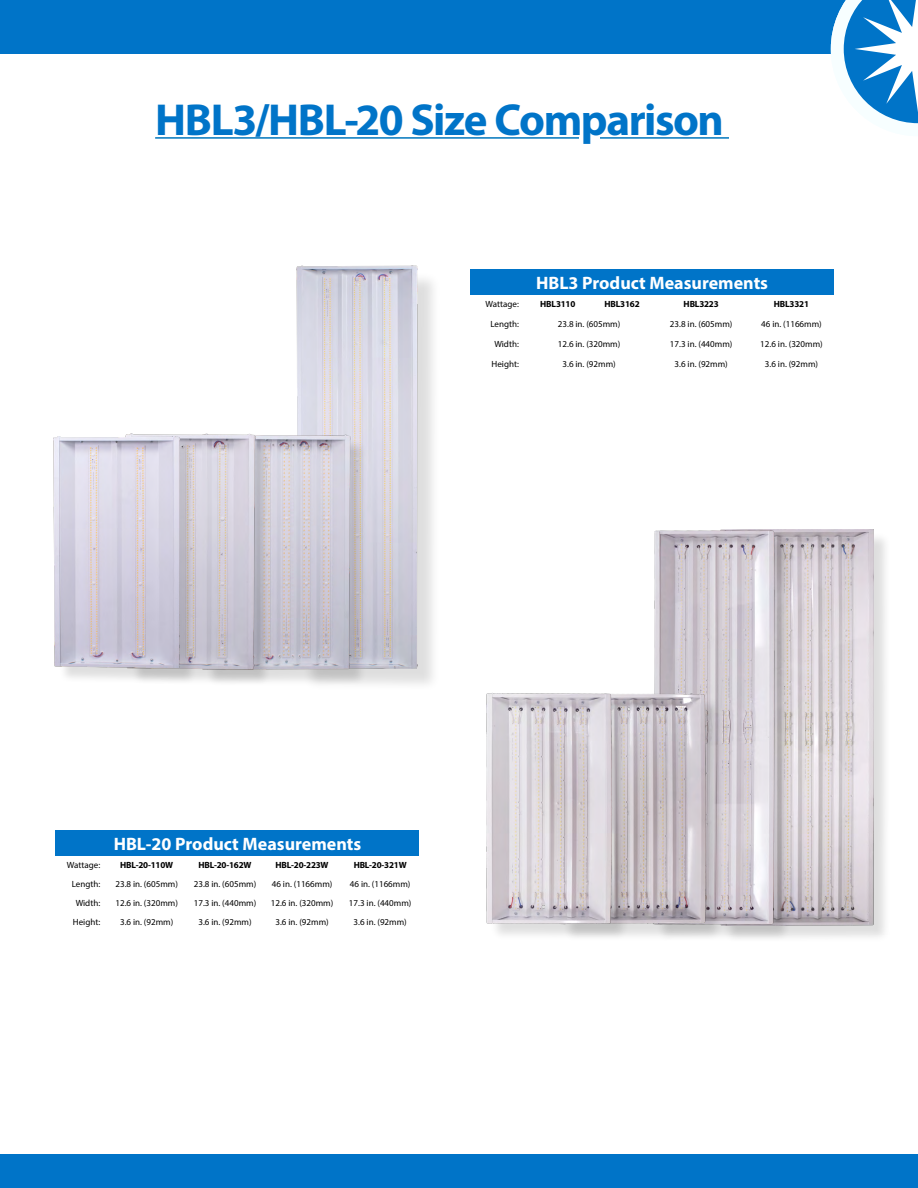
<style>
.page{position:relative;width:918px;height:1188px;background:#fff}
.page>*{position:absolute;margin:0;border:0;box-sizing:border-box;transform-origin:0 0}
.t1{font:700 45px "Myriad Pro";letter-spacing:-.03em;color:#0074c8}
.t2{font:700 18px "Myriad Pro";color:#fff}
.t3{font:9px "Myriad Pro";color:#000}
.t4{font:700 9px "Myriad Pro";letter-spacing:-.02em;color:#000}
</style>
<div class="page">
<div style="left:0;top:1154px;width:918px;height:34px;background:#0074c8"></div>
<div style="left:0;top:0;width:918px;height:53px;background:#0074c8"></div>
<svg style="left:831px;top:0;width:87px;height:124px"></svg>
<hr style="left:155px;top:137px;width:574px;height:2px;background:#0076bc">
<div style="left:579px;top:137px;width:21px;height:9px;background:#fff"></div>
<div style="left:301px;top:271px;width:140px;height:421px;background:#000;opacity:.13"></div>
<img style="left:296px;top:266px;width:121px;height:402px">
<div style="left:205px;top:437px;width:163px;height:250px;background:#000;opacity:.13"></div>
<img style="left:255px;top:433px;width:95px;height:238px">
<div style="left:129px;top:437px;width:144px;height:249px;background:#000;opacity:.13"></div>
<img style="left:126px;top:433px;width:129px;height:237px">
<div style="left:58px;top:439px;width:139px;height:247px;background:#000;opacity:.13"></div>
<img style="left:54px;top:436px;width:126px;height:232px">
<div style="left:723px;top:532px;width:169px;height:412px;background:#000;opacity:.13"></div>
<img style="left:774px;top:529px;width:99px;height:396px">
<div style="left:655px;top:533px;width:137px;height:409px;background:#000;opacity:.13"></div>
<img style="left:654px;top:529px;width:120px;height:396px">
<div style="left:562px;top:697px;width:162px;height:245px;background:#000;opacity:.13"></div>
<img style="left:613px;top:692px;width:94px;height:233px">
<div style="left:489px;top:697px;width:141px;height:244px;background:#000;opacity:.13"></div>
<img style="left:486px;top:693px;width:127px;height:232px">
<div style="left:56px;top:830px;width:363px;height:26px;background:#0074c8"></div>
<div style="left:470px;top:269px;width:364px;height:26px;background:#0074c8"></div>
<h1 class="t1" style="left:155px;top:90px;width:570px">HBL3/HBL-20 Size Comparison</h1>
<h2 class="t2" style="left:536px;top:271px;width:234px">HBL3 Product Measurements</h2>
<p class="t3" style="left:486px;top:299px;width:35px">Wattage:</p>
<p class="t4" style="left:540px;top:299px;width:37px">HBL3110</p>
<p class="t4" style="left:605px;top:299px;width:37px">HBL3162</p>
<p class="t4" style="left:684px;top:299px;width:37px">HBL3223</p>
<p class="t4" style="left:774px;top:299px;width:37px">HBL3321</p>
<p class="t3" style="left:490px;top:319px;width:30px">Length:</p>
<p class="t3" style="left:558px;top:319px;width:64px">23.8 in. (605mm)</p>
<p class="t3" style="left:670px;top:319px;width:64px">23.8 in. (605mm)</p>
<p class="t3" style="left:761px;top:319px;width:62px">46 in. (1166mm)</p>
<p class="t3" style="left:494px;top:339px;width:26px">Width:</p>
<p class="t3" style="left:558px;top:339px;width:64px">12.6 in. (320mm)</p>
<p class="t3" style="left:670px;top:339px;width:64px">17.3 in. (440mm)</p>
<p class="t3" style="left:760px;top:339px;width:64px">12.6 in. (320mm)</p>
<p class="t3" style="left:492px;top:358px;width:29px">Height:</p>
<p class="t3" style="left:563px;top:358px;width:55px">3.6 in. (92mm)</p>
<p class="t3" style="left:675px;top:358px;width:55px">3.6 in. (92mm)</p>
<p class="t3" style="left:765px;top:358px;width:55px">3.6 in. (92mm)</p>
<h2 class="t2" style="left:114px;top:832px;width:249px">HBL-20 Product Measurements</h2>
<p class="t3" style="left:67px;top:860px;width:35px">Wattage:</p>
<p class="t4" style="left:120px;top:859px;width:55px">HBL-20-110W</p>
<p class="t4" style="left:199px;top:859px;width:55px">HBL-20-162W</p>
<p class="t4" style="left:276px;top:859px;width:55px">HBL-20-223W</p>
<p class="t4" style="left:354px;top:859px;width:55px">HBL-20-321W</p>
<p class="t3" style="left:72px;top:878px;width:30px">Length:</p>
<p class="t3" style="left:115px;top:878px;width:64px">23.8 in. (605mm)</p>
<p class="t3" style="left:194px;top:878px;width:64px">23.8 in. (605mm)</p>
<p class="t3" style="left:272px;top:878px;width:62px">46 in. (1166mm)</p>
<p class="t3" style="left:350px;top:878px;width:62px">46 in. (1166mm)</p>
<p class="t3" style="left:76px;top:897px;width:26px">Width:</p>
<p class="t3" style="left:115px;top:897px;width:64px">12.6 in. (320mm)</p>
<p class="t3" style="left:194px;top:897px;width:64px">17.3 in. (440mm)</p>
<p class="t3" style="left:271px;top:897px;width:64px">12.6 in. (320mm)</p>
<p class="t3" style="left:349px;top:897px;width:64px">17.3 in. (440mm)</p>
<p class="t3" style="left:73px;top:916px;width:29px">Height:</p>
<p class="t3" style="left:120px;top:916px;width:55px">3.6 in. (92mm)</p>
<p class="t3" style="left:198px;top:916px;width:55px">3.6 in. (92mm)</p>
<p class="t3" style="left:276px;top:916px;width:55px">3.6 in. (92mm)</p>
<p class="t3" style="left:354px;top:916px;width:55px">3.6 in. (92mm)</p>
</div>
